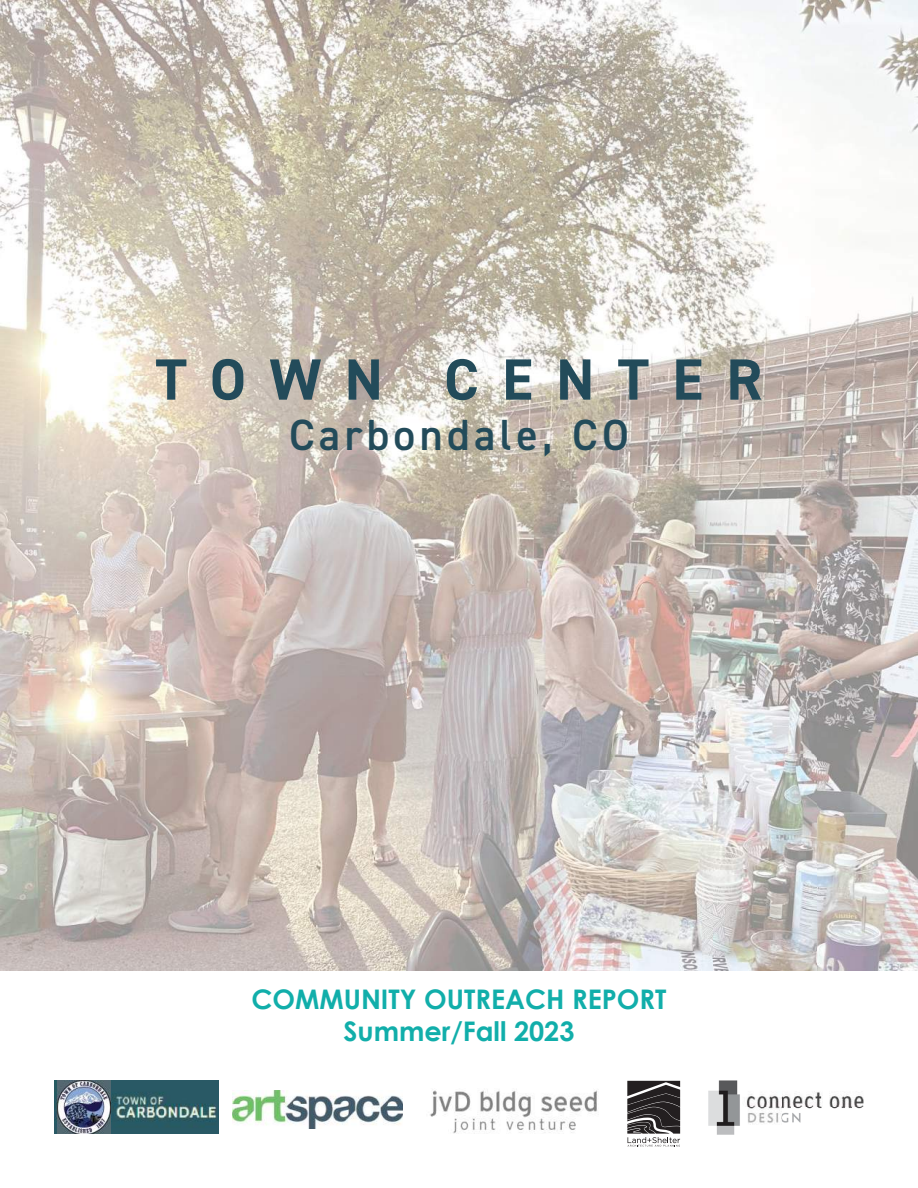
<style>
.page{position:relative;width:918px;height:1188px;background:#fff}
.page>*{position:absolute;margin:0;border:0;box-sizing:border-box;transform-origin:0 0}
.t1{font:700 58.35px "DIN2014";letter-spacing:.4em;color:#234b5a}
.t2{font:600 43.8px "DIN2014";letter-spacing:.1em;color:#234b5a}
.t3{font:700 27px/32.4px "Century Gothic";color:#11aeaa;text-align:center}
</style>
<div class="page">
<img style="left:0;top:0;width:918px;height:971px">
<img style="left:54px;top:1081px;width:164px;height:53px">
<img style="left:57px;top:1081px;width:54px;height:53px">
<img style="left:232px;top:1091px;width:171px;height:37px">
<img style="left:430px;top:1090px;width:167px;height:44px">
<img style="left:708px;top:1080px;width:156px;height:55px">
<svg style="left:627px;top:1081px;width:53px;height:66px"></svg>
<h1 class="t1" style="left:156px;top:341px;width:608px">TOWN CENTER</h1>
<h2 class="t2" style="left:289px;top:406px;width:341px">Carbondale, CO</h2>
<p class="t3" style="left:251px;top:981px;width:417px">COMMUNITY OUTREACH REPORT<br>Summer/Fall 2023</p>
</div>
